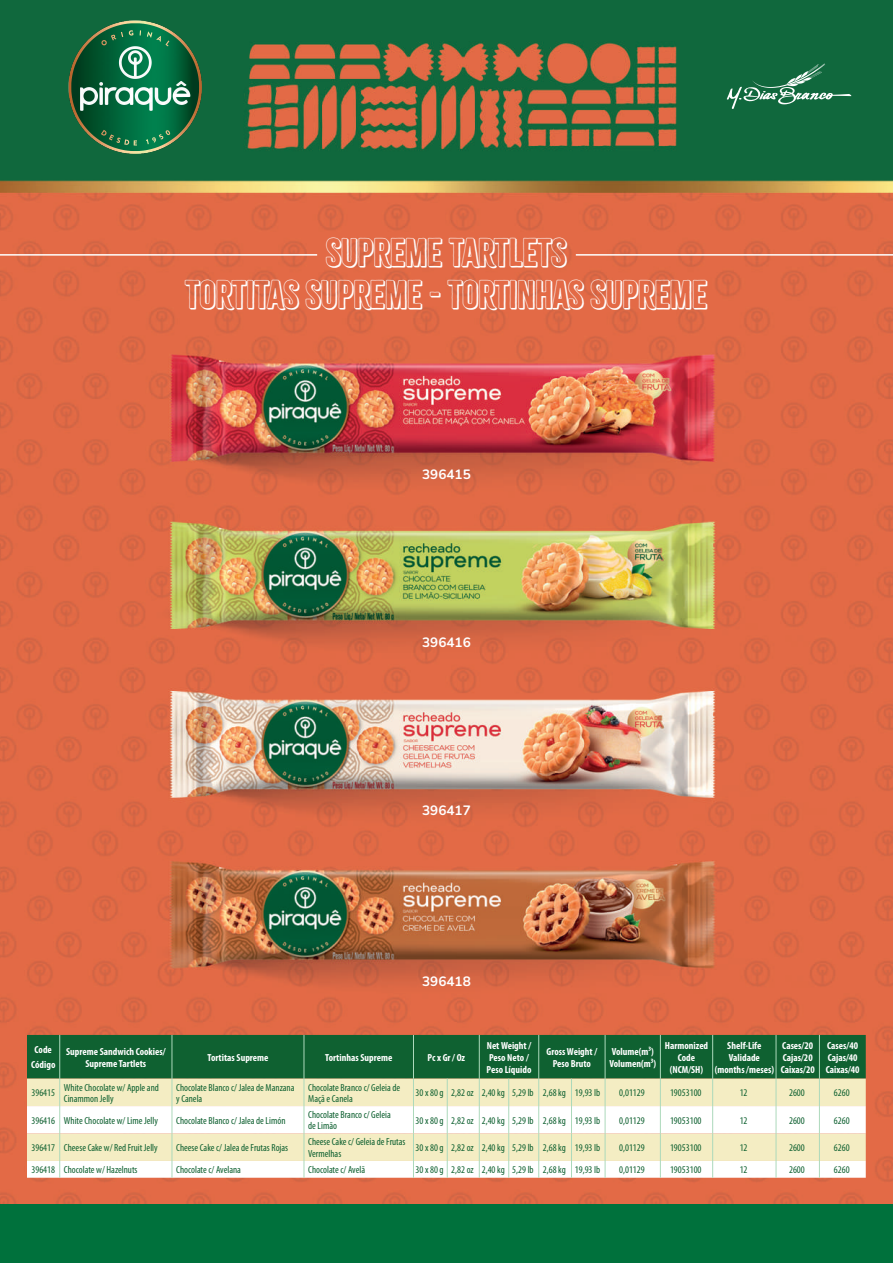
<style>
.page{position:relative;width:893px;height:1263px;background:#fff}
.page>*{position:absolute;margin:0;border:0;box-sizing:border-box;transform-origin:0 0}
.t1{font:34.5px/41.4px "Citrus Gothic Shadow";color:#fff;text-align:center}
.t2{font:200 13.5px "Nunito";color:#fff}
.t3{font:condensed 10.2px/11.2px "Myriad Pro";color:#0f6131}
.t4{font:700 condensed 10.2px/12px "Myriad Pro";color:#fff;text-align:center}
</style>
<div class="page">
<img style="left:0;top:0;width:893px;height:1205px">
<div style="left:0;top:1205px;width:893px;height:58px;background:#00713c"></div>
<hr style="left:576px;top:254px;width:317px;height:2px;background:#fff">
<hr style="left:0;top:254px;width:317px;height:2px;background:#fff">
<svg style="left:727px;top:63px;width:124px;height:46px;background:#2e7b55"></svg>
<img style="left:62px;top:15px;width:149px;height:148px">
<svg style="left:27px;top:1035px;width:839px;height:143px"></svg>
<h1 class="t1" style="left:185px;top:233px;width:523px">SUPREME TARTLETS<br>TORTITAS SUPREME - TORTINHAS SUPREME</h1>
<h2 class="t2" style="left:422px;top:465px;width:50px">396415</h2>
<h2 class="t2" style="left:422px;top:633px;width:50px">396416</h2>
<h2 class="t2" style="left:422px;top:801px;width:50px">396417</h2>
<h2 class="t2" style="left:422px;top:972px;width:50px">396418</h2>
<p class="t4" style="left:31px;top:1042px;width:26px;line-height:15px">Code<br>Código</p>
<p class="t4" style="left:66px;top:1045px;width:101px">Supreme Sandwich Cookies/<br>Supreme Tartlets</p>
<p class="t4" style="left:207px;top:1051px;width:62px">Tortitas Supreme</p>
<p class="t4" style="left:325px;top:1051px;width:69px">Tortinhas Supreme</p>
<p class="t4" style="left:428px;top:1051px;width:39px">Pc x Gr / Oz</p>
<p class="t4" style="left:487px;top:1039px;width:46px;text-align:left">Net Weight /<br>Peso Neto /<br>Peso Líquido</p>
<p class="t4" style="left:547px;top:1045px;width:52px">Gross Weight /<br>Peso Bruto</p>
<p class="t4" style="left:609px;top:1045px;width:48px;text-align:left">Volume(m³)<br>Volumen(m³)</p>
<p class="t4" style="left:665px;top:1039px;width:45px">Harmonized<br>Code (NCM/SH)</p>
<p class="t4" style="left:715px;top:1039px;width:61px">Shelf-Life<br>Validade (months /meses)</p>
<p class="t4" style="left:781px;top:1039px;width:35px;text-align:left">Cases/20<br>Cajas/20<br>Caixas/20</p>
<p class="t4" style="left:826px;top:1039px;width:35px;text-align:left">Cases/40<br>Cajas/40<br>Caixas/40</p>
<p class="t3" style="left:31px;top:1087px;width:25px">396415</p>
<p class="t3" style="left:64px;top:1081px;width:96px">White Chocolate w/ Apple and<br>Cinammon Jelly</p>
<p class="t3" style="left:176px;top:1081px;width:120px">Chocolate Blanco c/ Jalea de Manzana y Canela</p>
<p class="t3" style="left:308px;top:1081px;width:93px">Chocolate Branco c/ Geleia de<br>Maçã e Canela</p>
<p class="t3" style="left:415px;top:1087px;width:186px">30 x 80 g 2,82 oz 2,40 kg 5,29 lb 2,68 kg 19,93 Ib</p>
<p class="t3" style="left:619px;top:1087px;width:27px">0,01129</p>
<p class="t3" style="left:670px;top:1087px;width:33px">19053100</p>
<p class="t3" style="left:740px;top:1087px;width:9px">12</p>
<p class="t3" style="left:789px;top:1087px;width:17px">2600</p>
<p class="t3" style="left:834px;top:1087px;width:17px">6260</p>
<p class="t3" style="left:31px;top:1114px;width:128px">396416 White Chocolate w/ Lime Jelly</p>
<p class="t3" style="left:176px;top:1114px;width:111px">Chocolate Blanco c/ Jalea de Limón</p>
<p class="t3" style="left:308px;top:1109px;width:84px">Chocolate Branco c/ Geleia de Limão</p>
<p class="t3" style="left:415px;top:1114px;width:186px">30 x 80 g 2,82 oz 2,40 kg 5,29 lb 2,68 kg 19,93 Ib</p>
<p class="t3" style="left:619px;top:1114px;width:27px">0,01129</p>
<p class="t3" style="left:670px;top:1114px;width:33px">19053100</p>
<p class="t3" style="left:740px;top:1114px;width:9px">12</p>
<p class="t3" style="left:789px;top:1114px;width:17px">2600</p>
<p class="t3" style="left:834px;top:1114px;width:17px">6260</p>
<p class="t3" style="left:31px;top:1142px;width:128px">396417 Cheese Cake w/ Red Fruit Jelly</p>
<p class="t3" style="left:176px;top:1142px;width:114px">Cheese Cake c/ Jalea de Frutas Rojas</p>
<p class="t3" style="left:308px;top:1136px;width:99px">Cheese Cake c/ Geleia de Frutas<br>Vermelhas</p>
<p class="t3" style="left:415px;top:1142px;width:186px">30 x 80 g 2,82 oz 2,40 kg 5,29 lb 2,68 kg 19,93 Ib</p>
<p class="t3" style="left:619px;top:1142px;width:27px">0,01129</p>
<p class="t3" style="left:670px;top:1142px;width:33px">19053100</p>
<p class="t3" style="left:740px;top:1142px;width:9px">12</p>
<p class="t3" style="left:789px;top:1142px;width:17px">2600</p>
<p class="t3" style="left:834px;top:1142px;width:17px">6260</p>
<p class="t3" style="left:31px;top:1164px;width:108px">396418 Chocolate w/ Hazelnuts</p>
<p class="t3" style="left:176px;top:1164px;width:66px">Chocolate c/ Avelana</p>
<p class="t3" style="left:308px;top:1164px;width:58px">Chocolate c/ Avelã</p>
<p class="t3" style="left:415px;top:1164px;width:186px">30 x 80 g 2,82 oz 2,40 kg 5,29 lb 2,68 kg 19,93 Ib</p>
<p class="t3" style="left:619px;top:1164px;width:27px">0,01129</p>
<p class="t3" style="left:670px;top:1164px;width:33px">19053100</p>
<p class="t3" style="left:740px;top:1164px;width:9px">12</p>
<p class="t3" style="left:789px;top:1164px;width:17px">2600</p>
<p class="t3" style="left:834px;top:1164px;width:17px">6260</p>
</div>
